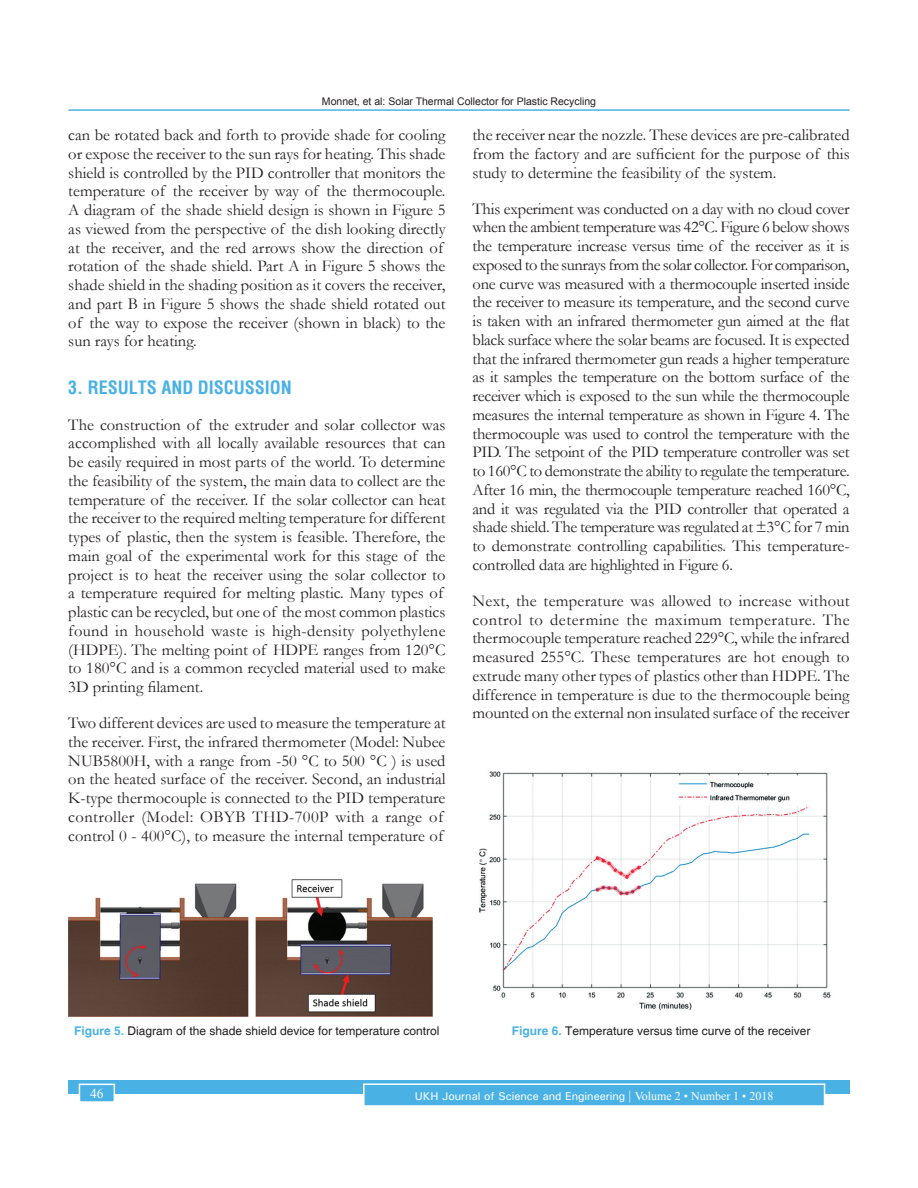
<style>
.page{position:relative;width:918px;height:1188px;background:#fff}
.page>*{position:absolute;margin:0;border:0;box-sizing:border-box;transform-origin:0 0}
.t1{font:700 condensed 18px "Helvetica";color:#4ab1e4}
.TX{font:16.5px/18.8px "Garamond";color:#231f20}
.t2{font:13.5px "Times New Roman";color:#fff}
.FGC{font:12px "Helvetica";color:#231f20}
.t3{font:500 11.25px "Univers";color:#fff}
.t4{font:10.5px "Arial";color:#231f20}
.s1{font-weight:700;color:#4ab1e4}
.s2{font-family:"Times New Roman";font-weight:400;font-size:13.5px}
.s3{font-family:"Times New Roman";font-weight:400;font-size:12px}
</style>
<div class="page">
<hr style="left:68px;top:109px;width:782px;height:2px;background:#4ab1e4">
<div style="left:68px;top:1080px;width:782px;height:13px;background:#4ab1e4"></div>
<div style="left:364px;top:1084px;width:461px;height:22px;background:#4ab1e4"></div>
<div style="left:363px;top:1083px;width:462px;height:24px;border:2px solid #fff"></div>
<div style="left:79px;top:1084px;width:35px;height:18px;background:#4ab1e4"></div>
<div style="left:79px;top:1084px;width:36px;height:19px;border:2px solid #fff"></div>
<img style="left:69px;top:880px;width:363px;height:137px">
<img style="left:479px;top:771px;width:352px;height:240px">
<p class="t4" style="left:322px;top:94px;width:276px">Monnet, et al: Solar Thermal Collector for Plastic Recycling</p>
<p class="TX" style="left:68px;top:125px;width:379px">can be rotated back and forth to provide shade for cooling or expose the receiver to the sun rays for heating. This shade shield is controlled by the PID controller that monitors the temperature of the receiver by way of the thermocouple.<br>A diagram of the shade shield design is shown in Figure 5 as viewed from the perspective of the dish looking directly at the receiver, and the red arrows show the direction of rotation of the shade shield. Part A in Figure 5 shows the shade shield in the shading position as it covers the receiver, and part B in Figure 5 shows the shade shield rotated out of the way to expose the receiver (shown in black) to the sun rays for heating.</p>
<h1 class="t1" style="left:68px;top:375px;width:225px">3. RESULTS AND DISCUSSION</h1>
<p class="TX" style="left:68px;top:415px;width:379px">The construction of the extruder and solar collector was accomplished with all locally available resources that can be easily required in most parts of the world. To determine the feasibility of the system, the main data to collect are the temperature of the receiver. If the solar collector can heat the receiver to the required melting temperature for different types of plastic, then the system is feasible. Therefore, the main goal of the experimental work for this stage of the project is to heat the receiver using the solar collector to a temperature required for melting plastic. Many types of plastic can be recycled, but one of the most common plastics found in household waste is high-density polyethylene (HDPE). The melting point of HDPE ranges from 120°C to 180°C and is a common recycled material used to make 3D printing filament.</p>
<p class="TX" style="left:68px;top:713px;width:379px">Two different devices are used to measure the temperature at the receiver. First, the infrared thermometer (Model: Nubee NUB5800H, with a range from -50 °C to 500 °C ) is used on the heated surface of the receiver. Second, an industrial K-type thermocouple is connected to the PID temperature controller (Model: OBYB THD-700P with a range of control 0 - 400°C), to measure the internal temperature of</p>
<p class="TX" style="left:473px;top:125px;width:379px;text-align:justify">the receiver near the nozzle. These devices are pre-calibrated from the factory and are sufficient for the purpose of this study to determine the feasibility of the system.</p>
<p class="TX" style="left:473px;top:199px;width:379px;text-align:justify">This experiment was conducted on a day with no cloud cover when the ambient temperature was 42°C. Figure 6 below shows the temperature increase versus time of the receiver as it is exposed to the sunrays from the solar collector. For comparison, one curve was measured with a thermocouple inserted inside the receiver to measure its temperature, and the second curve is taken with an infrared thermometer gun aimed at the flat black surface where the solar beams are focused. It is expected that the infrared thermometer gun reads a higher temperature as it samples the temperature on the bottom surface of the receiver which is exposed to the sun while the thermocouple measures the internal temperature as shown in Figure 4. The thermocouple was used to control the temperature with the PID. The setpoint of the PID temperature controller was set to 160°C to demonstrate the ability to regulate the temperature.<br>After 16 min, the thermocouple temperature reached 160°C, and it was regulated via the PID controller that operated a shade shield. The temperature was regulated at ±3°C for 7 min to demonstrate controlling capabilities. This temperature&shy;controlled data are highlighted in Figure 6.</p>
<p class="TX" style="left:473px;top:591px;width:379px;text-align:justify">Next, the temperature was allowed to increase without control to determine the maximum temperature. The thermocouple temperature reached 229°C, while the infrared measured 255°C. These temperatures are hot enough to extrude many other types of plastics other than HDPE. The difference in temperature is due to the thermocouple being mounted on the external non insulated surface of the receiver</p>
<p class="FGC" style="left:74px;top:1023px;width:367px"><span class="s1">Figure 5.</span> Diagram of the shade shield device for temperature control</p>
<p class="FGC" style="left:512px;top:1023px;width:300px"><span class="s1">Figure 6.</span> Temperature versus time curve of the receiver</p>
<p class="t2" style="left:90px;top:1084px;width:15px">46</p>
<p class="t3" style="left:415px;top:1089px;width:360px">UKH Journal of Science and Engineering <span class="s2">|</span> <span class="s3">Volume 2 • Number 1 • 2018</span></p>
</div>
